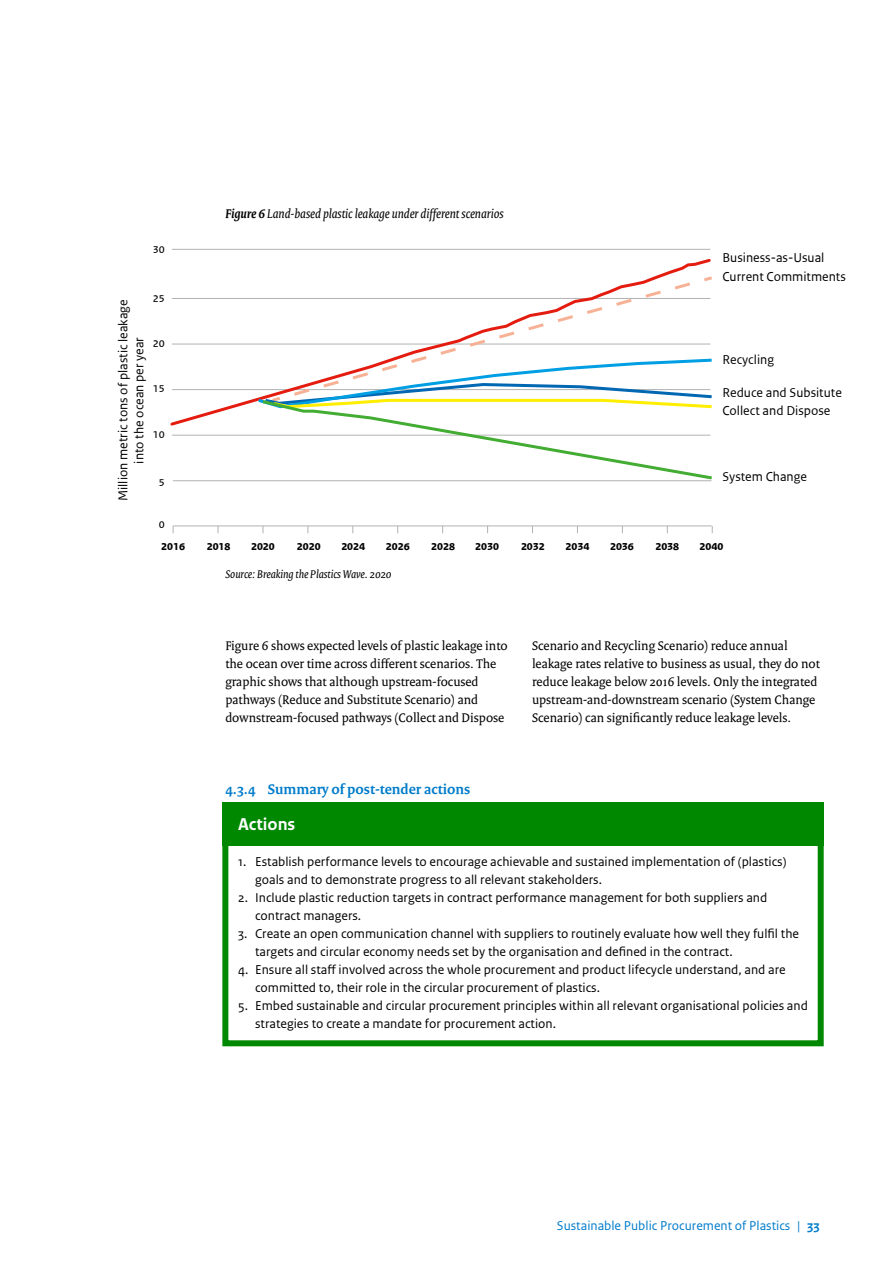
<style>
.page{position:relative;width:893px;height:1263px;background:#fff}
.page>*{position:absolute;margin:0;border:0;box-sizing:border-box;transform-origin:0 0}
.P_kop_kader_groen{font:700 18px "Rijksoverheid Sans Text";color:#fff}
.H4_05_RO_Alineakop_S{font:700 15px "Rijksoverheid Serif";color:#007ccb}
.t1{font:13.5px/18px "Rijksoverheid Sans Text";color:#000}
.P_10_RO_Broodtekst_S{font:13.5px/18px "Rijksoverheid Serif";color:#000}
.t2{font:13.5px/19.2px "Rijksoverheid Sans Text TT";color:#000}
.P_13_RO_Figuurbijsch{font:italic 13.5px "Rijksoverheid Serif";color:#000}
.t3{font:13.5px "Rijksoverheid Sans Text TT Bold 2";color:#000}
.t4{font:13.5px "Rijksoverheid Sans Text";color:#007ccb}
.t5{font:13.5px "Rijksoverheid Sans Text TT Regular 2";color:#000}
.P_Fotobijschrift{font:italic 12px "Rijksoverheid Serif";color:#000}
.s1{font-weight:700}
</style>
<div class="page">
<hr style="left:173px;top:480px;width:538px;height:1px;background:#b1b2b3">
<hr style="left:172px;top:435px;width:538px;height:1px;background:#b1b2b3">
<hr style="left:172px;top:249px;width:538px;height:1px;background:#b1b2b3">
<svg style="left:170px;top:259px;width:541px;height:167px"></svg>
<svg style="left:291px;top:278px;width:410px;height:79px"></svg>
<svg style="left:701px;top:274px;width:11px;height:10px"></svg>
<svg style="left:255px;top:357px;width:457px;height:124px"></svg>
<hr style="left:173px;top:525px;width:539px;height:1px;background:#b1b2b3">
<div style="left:222px;top:803px;width:602px;height:43px;background:#080"></div>
<div style="left:222px;top:839px;width:602px;height:207px;border:6px solid #080"></div>
<p class="t5" style="left:153px;top:241px;width:14px">30</p>
<p class="t5" style="left:153px;top:290px;width:14px">25</p>
<p class="t2" style="left:115px;top:501px;width:203px;line-height:16.2px;text-align:center;rotate:-90deg">Million metric tons of plastic leakage into the ocean per year</p>
<p class="t5" style="left:153px;top:335px;width:14px">20</p>
<p class="t5" style="left:153px;top:380px;width:14px">15</p>
<p class="t5" style="left:153px;top:425px;width:14px">10</p>
<p class="t5" style="left:159px;top:474px;width:8px">5</p>
<p class="P_13_RO_Figuurbijsch" style="left:225px;top:205px;width:280px"><span class="s1">Figure 6</span> Land-based plastic leakage under different scenarios</p>
<p class="t2" style="left:722px;top:248px;width:125px">Business-as-Usual<br>Current Commitments</p>
<p class="t2" style="left:722px;top:350px;width:53px">Recycling</p>
<p class="t2" style="left:722px;top:385px;width:121px;line-height:17.4px">Reduce and Subsitute<br>Collect and Dispose</p>
<p class="t2" style="left:722px;top:467px;width:86px">System Change</p>
<p class="t5" style="left:159px;top:516px;width:8px">0</p>
<p class="t3" style="left:161px;top:538px;width:25px">2016</p>
<p class="t3" style="left:207px;top:538px;width:25px">2018</p>
<p class="t3" style="left:251px;top:538px;width:25px">2020</p>
<p class="t3" style="left:297px;top:538px;width:25px">2020</p>
<p class="t3" style="left:341px;top:538px;width:25px">2024</p>
<p class="t3" style="left:386px;top:538px;width:25px">2026</p>
<p class="t3" style="left:431px;top:538px;width:25px">2028</p>
<p class="t3" style="left:475px;top:538px;width:25px">2030</p>
<p class="t3" style="left:521px;top:538px;width:25px">2032</p>
<p class="t3" style="left:566px;top:538px;width:25px">2034</p>
<p class="t3" style="left:610px;top:538px;width:25px">2036</p>
<p class="t3" style="left:655px;top:538px;width:25px">2038</p>
<p class="t3" style="left:700px;top:538px;width:25px">2040</p>
<p class="P_Fotobijschrift" style="left:225px;top:567px;width:168px">Source: Breaking the Plastics Wave. 2020</p>
<p class="P_10_RO_Broodtekst_S" style="left:225px;top:636px;width:284px">Figure 6 shows expected levels of plastic leakage into the ocean over time across different scenarios. The graphic shows that although upstream-focused pathways (Reduce and Substitute Scenario) and downstream-focused pathways (Collect and Dispose</p>
<p class="P_10_RO_Broodtekst_S" style="left:532px;top:636px;width:289px">Scenario and Recycling Scenario) reduce annual leakage rates relative to business as usual, they do not reduce leakage below 2016 levels. Only the integrated upstream-and-downstream scenario (System Change Scenario) can significantly reduce leakage levels.</p>
<h4 class="H4_05_RO_Alineakop_S" style="left:225px;top:780px;width:246px">4.3.4 Summary of post-tender actions</h4>
<p class="P_kop_kader_groen" style="left:238px;top:814px;width:59px">Actions</p>
<p class="t1" style="left:255px;top:853px;width:533px;text-indent:-17px">1. Establish performance levels to encourage achievable and sustained implementation of (plastics) goals and to demonstrate progress to all relevant stakeholders.</p>
<p class="t1" style="left:255px;top:889px;width:514px;text-indent:-17px">2. Include plastic reduction targets in contract performance management for both suppliers and contract managers.</p>
<p class="t1" style="left:255px;top:925px;width:545px;text-indent:-17px">3. Create an open communication channel with suppliers to routinely evaluate how well they fulfil the targets and circular economy needs set by the organisation and defined in the contract.</p>
<p class="t1" style="left:255px;top:961px;width:532px;text-indent:-17px">4. Ensure all staff involved across the whole procurement and product lifecycle understand, and are committed to, their role in the circular procurement of plastics.</p>
<p class="t1" style="left:255px;top:997px;width:554px;text-indent:-17px">5. Embed sustainable and circular procurement principles within all relevant organisational policies and strategies to create a mandate for procurement action.</p>
<p class="t4" style="left:557px;top:1218px;width:264px">Sustainable Public Procurement of Plastics | <span class="s1">33</span></p>
</div>
